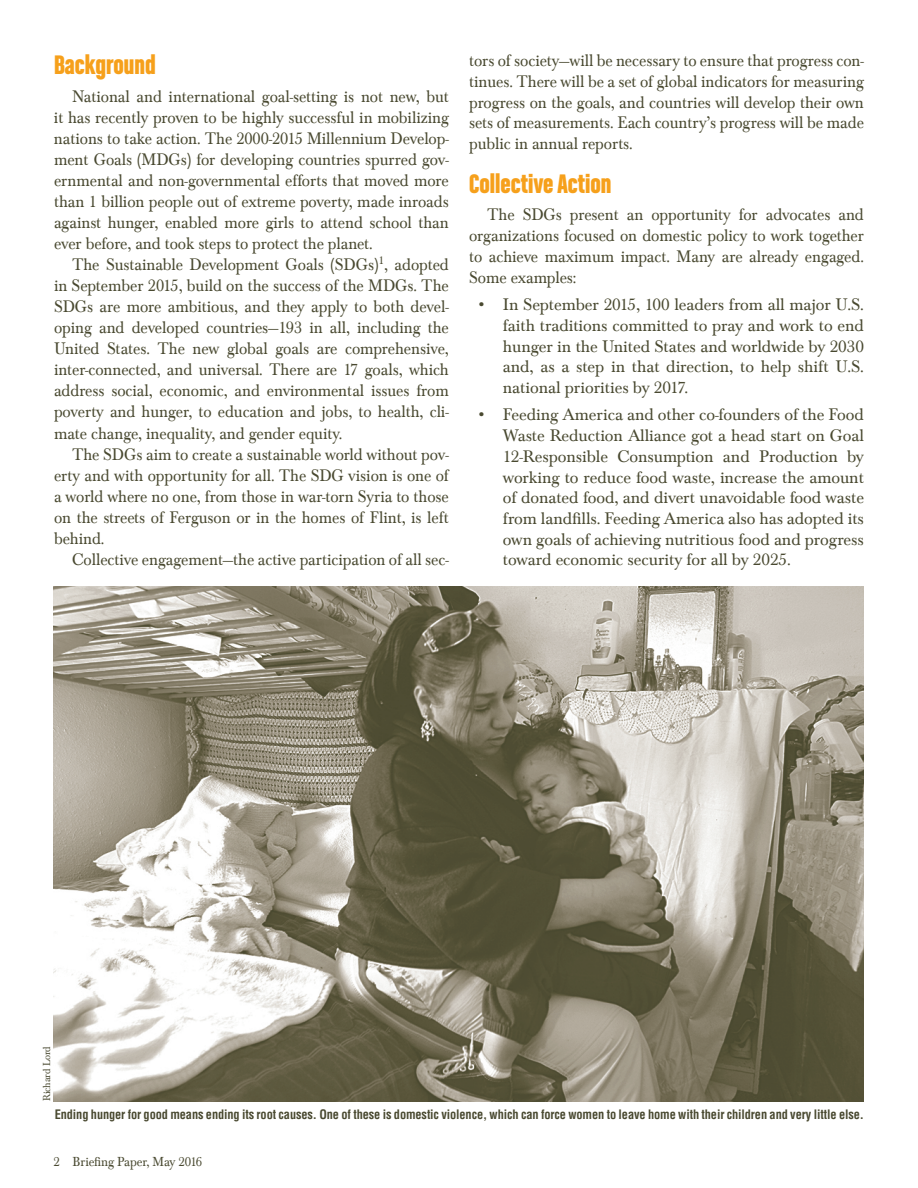
<style>
.page{position:relative;width:918px;height:1188px;background:#fff}
.page>*{position:absolute;margin:0;border:0;box-sizing:border-box;transform-origin:0 0}
.t1{font:28.5px "Chalet Comprime Hong Kong Sixty";color:#f6a01b}
.t2{font:17.25px/21px "Baskerville Com";letter-spacing:-.005em;color:#494930;text-align:justify;scale:.95 1}
.t3{font:17.25px/20.7px "Baskerville Com";letter-spacing:-.005em;color:#494930;text-align:justify}
.t4{font:13.5px "Baskerville Com";letter-spacing:-.01em;color:#494930;scale:.95 1}
.t5{font:700 condensed 12.75px "Helvetica";letter-spacing:-.01em;color:#494930}
.t6{font:10.5px "Baskerville Com";letter-spacing:-.015em;color:#494930;scale:.95 1}
</style>
<div class="page">
<img style="left:54px;top:586px;width:810px;height:515px">
<h1 class="t1" style="left:54px;top:48px;width:103px">Background</h1>
<p class="t2" style="left:54px;top:86px;width:417px;text-indent:18px">National and international goal-setting is not new, but it has recently proven to be highly successful in mobilizing nations to take action. The 2000-2015 Millennium Develop&shy;ment Goals (MDGs) for developing countries spurred gov&shy;ernmental and non-governmental efforts that moved more than 1 billion people out of extreme poverty, made inroads against hunger, enabled more girls to attend school than ever before, and took steps to protect the planet.</p>
<p class="t2" style="left:54px;top:254px;width:417px;text-indent:18px">The Sustainable Development Goals (SDGs)<sup>1</sup>, adopted in September 2015, build on the success of the MDGs. The SDGs are more ambitious, and they apply to both devel&shy;oping and developed countries—193 in all, including the United States. The new global goals are comprehensive, inter-connected, and universal. There are 17 goals, which address social, economic, and environmental issues from poverty and hunger, to education and jobs, to health, cli&shy;mate change, inequality, and gender equity.</p>
<p class="t2" style="left:54px;top:444px;width:417px;text-indent:18px">The SDGs aim to create a sustainable world without pov&shy;erty and with opportunity for all. The SDG vision is one of a world where no one, from those in war-torn Syria to those on the streets of Ferguson or in the homes of Flint, is left behind.</p>
<p class="t2" style="left:72px;top:549px;width:398px">Collective engagement—the active participation of all sec-</p>
<p class="t2" style="left:469px;top:51px;width:417px">tors of society—will be necessary to ensure that progress con&shy;tinues. There will be a set of global indicators for measuring progress on the goals, and countries will develop their own sets of measurements. Each country’s progress will be made public in annual reports.</p>
<h1 class="t1" style="left:469px;top:167px;width:144px">Collective Action</h1>
<p class="t2" style="left:469px;top:205px;width:417px;text-indent:18px">The SDGs present an opportunity for advocates and organizations focused on domestic policy to work together to achieve maximum impact. Many are already engaged.<br>Some examples:</p>
<p class="t3" style="left:503px;top:294px;width:363px;text-indent:-27px">• In September 2015, 100 leaders from all major U.S. faith traditions committed to pray and work to end hunger in the United States and worldwide by 2030 and, as a step in that direction, to help shift U.S. national priorities by 2017.</p>
<p class="t3" style="left:503px;top:405px;width:363px;text-indent:-27px">• Feeding America and other co-founders of the Food Waste Reduction Alliance got a head start on Goal 12-Responsible Consumption and Production by working to reduce food waste, increase the amount of donated food, and divert unavoidable food waste from landfills. Feeding America also has adopted its own goals of achieving nutritious food and progress toward economic security for all by 2025.</p>
<p class="t6" style="left:41px;top:1101px;width:59px;rotate:-90deg">Richard Lord</p>
<p class="t5" style="left:55px;top:1106px;width:811px">Ending hunger for good means ending its root causes. One of these is domestic violence, which can force women to leave home with their children and very little else.</p>
<p class="t4" style="left:54px;top:1154px;width:158px">2 Briefing Paper, May 2016</p>
</div>
